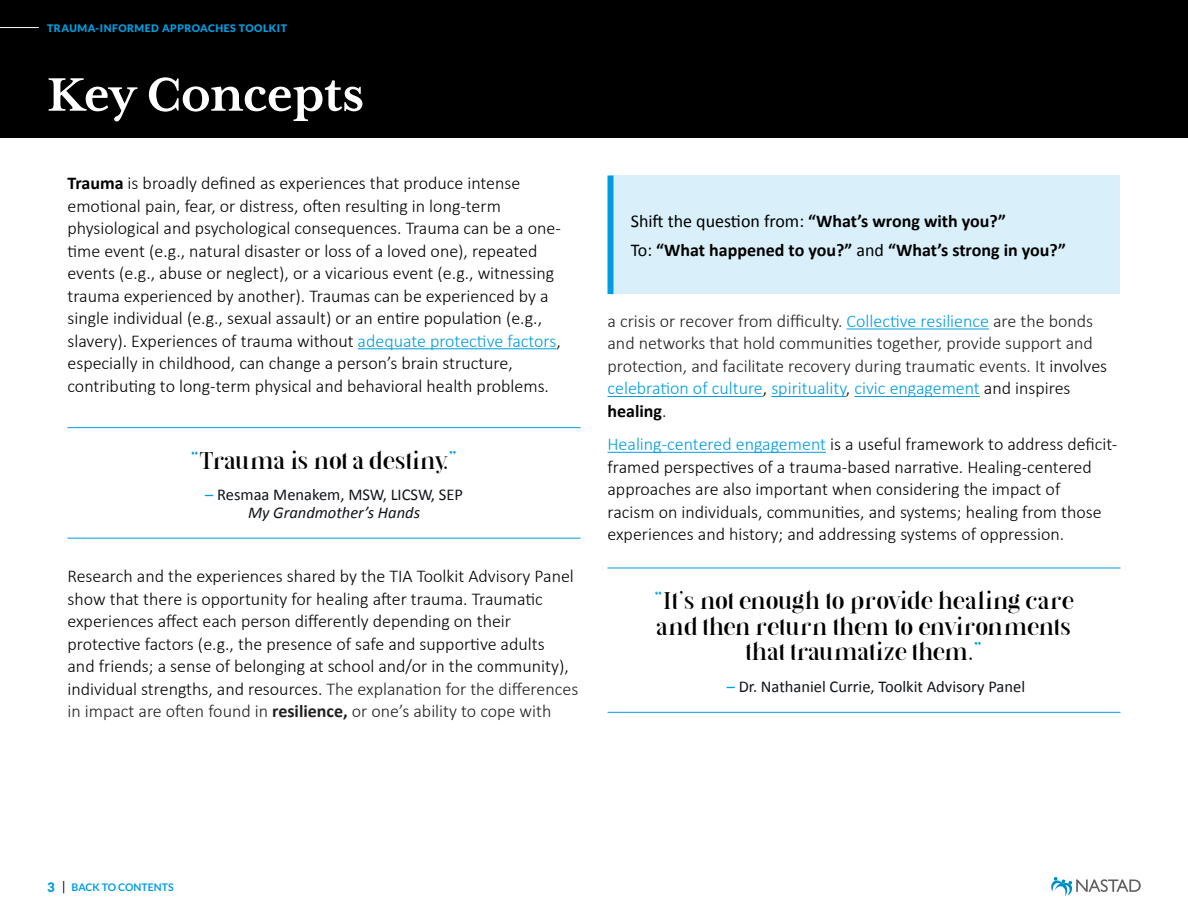
<style>
.page{position:relative;width:1188px;height:918px;background:#fff}
.page>*{position:absolute;margin:0;border:0;box-sizing:border-box;transform-origin:0 0}
.t1{font:700 54px "Mrs Eaves XL Serif OT";letter-spacing:-.01em;color:#fff}
.quote{font:24px/25.8px "Dalglish";color:#000;text-align:center}
.body{font:300 18px/22.5px "Calibri";color:#000}
.body-2{font:300 18px/22.5px "Calibri";color:#231f20}
.call_out_text{font:700 18px "Calibri";color:#000}
.call_out_text-2{font:18px "Calibri";color:#000}
.quote_attribution{font:16.5px/17.7px "Calibri";color:#0f1419;text-align:center}
.t2{font:700 10.5px "Lato";color:#019de0}
.t3{font:900 10.35px "Lato";letter-spacing:.05em;color:#019de0}
.s1{font-weight:700}
.s2{color:#019de0}
.s3{font-style:italic}
.s4{color:#231f20}
.s5{font-weight:700;color:#231f20}
.s6{font-weight:400}
.s7{color:#000}
.s8{font-weight:700;color:#000}
.s9{font-weight:900;font-size:13.2px}
.s10{font-weight:400;font-size:13.2px;color:#000}
</style>
<div class="page">
<div style="left:0;top:0;width:1188px;height:138px;background:#000"></div>
<hr style="left:0;top:27px;width:39px;height:1px;background:#fff">
<svg style="left:1051px;top:877px;width:90px;height:20px"></svg>
<hr style="left:847px;top:329px;width:142px;height:1px;background:#019de0">
<hr style="left:608px;top:396px;width:155px;height:1px;background:#019de0">
<hr style="left:771px;top:396px;width:75px;height:1px;background:#019de0">
<hr style="left:854px;top:396px;width:126px;height:1px;background:#019de0">
<hr style="left:608px;top:452px;width:218px;height:1px;background:#019de0">
<hr style="left:358px;top:348px;width:198px;height:1px;background:#019de0">
<hr style="left:68px;top:427px;width:512px;height:1px;background:#019de0">
<hr style="left:68px;top:538px;width:512px;height:1px;background:#019de0">
<hr style="left:608px;top:568px;width:512px;height:1px;background:#019de0">
<hr style="left:608px;top:712px;width:512px;height:1px;background:#019de0">
<div style="left:610px;top:176px;width:510px;height:118px;background:#d9f0fa"></div>
<div style="left:608px;top:176px;width:6px;height:118px;background:#019de0"></div>
<p class="t3" style="left:47px;top:22px;width:241px">TRAUMA-INFORMED APPROACHES TOOLKIT</p>
<p class="t1" style="left:47px;top:65px;width:318px">Key Concepts</p>
<p class="body" style="left:68px;top:172px;width:495px"><span class="s1">Trauma</span> is broadly defined as experiences that produce intense emotional pain, fear, or distress, often resulting in long-term physiological and psychological consequences. Trauma can be a one&shy;time event (e.g., natural disaster or loss of a loved one), repeated events (e.g., abuse or neglect), or a vicarious event (e.g., witnessing trauma experienced by another). Traumas can be experienced by a single individual (e.g., sexual assault) or an entire population (e.g., slavery). Experiences of trauma without <span class="s2">adequate protective factors</span>, especially in childhood, can change a person’s brain structure, contributing to long-term physical and behavioral health problems.</p>
<p class="quote" style="left:191px;top:447px;width:268px"><span class="s2">“</span>Trauma is not a destiny.<span class="s2">”</span></p>
<p class="quote_attribution" style="left:205px;top:485px;width:259px"><span class="s2">–</span> Resmaa Menakem, MSW, LICSW, SEP<br><span class="s3">My Grandmother’s Hands</span></p>
<p class="body" style="left:68px;top:565px;width:512px">Research and the experiences shared by the TIA Toolkit Advisory Panel show that there is opportunity for healing after trauma. Traumatic experiences affect each person differently depending on their protective factors (e.g., the presence of safe and supportive adults<br>and friends; a sense of belonging at school and/or in the community), individual strengths, and resources. <span class="s4">The explanation for the differences in impact are often found in</span> <span class="s5">resilience,</span> <span class="s4">or one’s ability to cope with</span></p>
<p class="call_out_text-2" style="left:631px;top:209px;width:377px">Shift the question from: <span class="s1">“What’s wrong with you?”</span></p>
<p class="call_out_text" style="left:631px;top:237px;width:437px"><span class="s6">To:</span> “What happened to you?” <span class="s6">and</span> “What’s strong in you?”</p>
<p class="body-2" style="left:608px;top:309px;width:501px">a crisis or recover from difficulty. <span class="s2">Collective resilience</span> are the bonds and networks that hold communities together, provide support and protection, and facilitate recovery during traumatic events. It <span class="s7">involves </span><span class="s2">celebration of culture</span><span class="s7">,</span> <span class="s2">spirituality</span><span class="s7">,</span> <span class="s2">civic engagement</span> <span class="s7">and inspires </span><span class="s8">healing</span><span class="s7">.</span></p>
<p class="body" style="left:608px;top:433px;width:511px"><span class="s2">Healing-centered engagement</span> is a useful framework to address deficit&shy;framed perspectives of a trauma-based narrative. Healing-centered approaches are also important when considering the impact of<br>racism on individuals, communities, and systems; healing from those experiences and history; and addressing systems of oppression.</p>
<p class="quote" style="left:654px;top:588px;width:421px"><span class="s2">“</span>It’s not enough to provide healing care and then return them to environments that traumatize them.<span class="s2">”</span></p>
<p class="quote_attribution" style="left:727px;top:677px;width:300px"><span class="s2">–</span> Dr. Nathaniel Currie, Toolkit Advisory Panel</p>
<p class="t2" style="left:47px;top:881px;width:128px"><span class="s9">3</span> <span class="s10">|</span> BACK TO CONTENTS</p>
</div>
